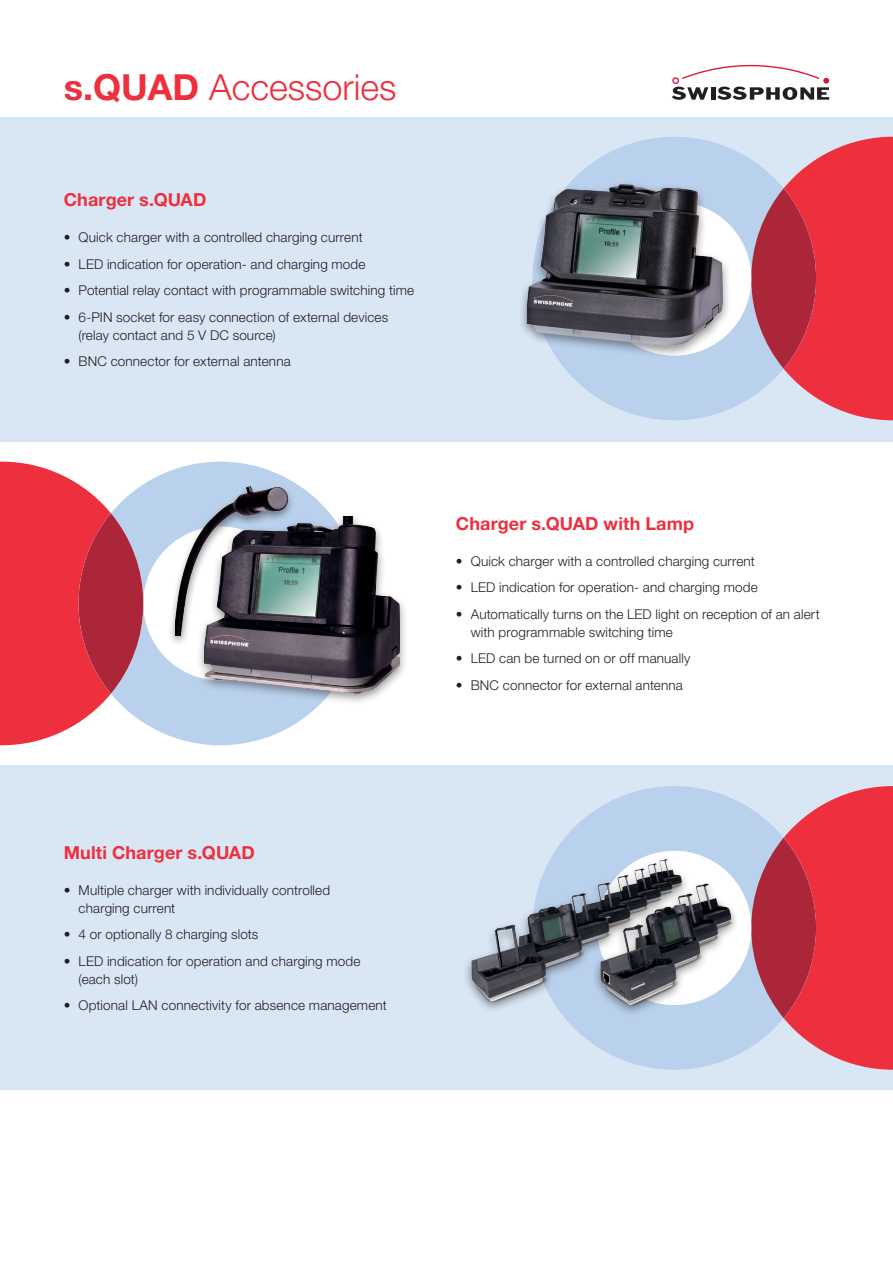
<style>
.page{position:relative;width:893px;height:1263px;background:#fff}
.page>*{position:absolute;margin:0;border:0;box-sizing:border-box;transform-origin:0 0}
.t1{font:300 36px "Helvetica Neue LT Std";color:#ee2f3e}
.t2{font:700 18px "Helvetica Neue LT Std";letter-spacing:.005em;color:#ee2f3e}
.t3{font:300 13.5px/18px "Helvetica Neue LT Std";letter-spacing:.01em;color:#231f20}
.s1{font-weight:700}
</style>
<div class="page">
<div style="left:0;top:117px;width:893px;height:324px;background:#d9e7f5"></div>
<svg style="left:558px;top:137px;width:225px;height:283px;fill:#b9d1ec"></svg>
<svg style="left:784px;top:137px;width:109px;height:283px;background:#eb4655"></svg>
<svg style="left:751px;top:188px;width:65px;height:181px;background:#b13347"></svg>
<svg style="left:672px;top:65px;width:157px;height:35px"></svg>
<div style="left:597px;top:201px;width:154px;height:155px;background:#fff;border-radius:50%"></div>
<div style="left:0;top:766px;width:893px;height:324px;background:#d9e7f5"></div>
<svg style="left:563px;top:786px;width:221px;height:284px;fill:#b9d1ec"></svg>
<svg style="left:784px;top:786px;width:109px;height:284px;background:#eb4755"></svg>
<svg style="left:751px;top:838px;width:65px;height:180px;background:#b13346"></svg>
<svg style="left:111px;top:462px;width:217px;height:283px;fill:#b9d1ec"></svg>
<svg style="left:0;top:462px;width:111px;height:283px;background:#f04855"></svg>
<svg style="left:79px;top:513px;width:64px;height:181px;background:#b13044"></svg>
<div style="left:518px;top:180px;width:218px;height:179px;background:#231f20;opacity:.5"></div>
<img style="left:518px;top:175px;width:217px;height:178px">
<div style="left:195px;top:511px;width:213px;height:195px;background:#231f20;opacity:.5"></div>
<img style="left:198px;top:516px;width:201px;height:185px">
<div style="left:168px;top:483px;width:127px;height:163px;background:#231f20;opacity:.5"></div>
<img style="left:175px;top:479px;width:124px;height:156px">
<div style="left:597px;top:851px;width:154px;height:154px;background:#fff;border-radius:50%"></div>
<div style="left:463px;top:854px;width:277px;height:163px;background:#231f20;opacity:.5"></div>
<img style="left:465px;top:840px;width:271px;height:194px">
<h1 class="t1" style="left:64px;top:65px;width:334px"><span class="s1">s.QUAD</span> Accessories</h1>
<h2 class="t2" style="left:64px;top:189px;width:144px">Charger s.QUAD</h2>
<p class="t3" style="left:64px;top:228px;width:300px">• Quick charger with a controlled charging current</p>
<p class="t3" style="left:64px;top:255px;width:303px">• LED indication for operation- and charging mode</p>
<p class="t3" style="left:64px;top:281px;width:352px">• Potential relay contact with programmable switching time</p>
<p class="t3" style="left:79px;top:308px;width:311px;text-indent:-15px">• 6-PIN socket for easy connection of external devices (relay contact and 5 V DC source)</p>
<p class="t3" style="left:64px;top:352px;width:228px">• BNC connector for external antenna</p>
<h2 class="t2" style="left:456px;top:512px;width:240px">Charger s.QUAD with Lamp</h2>
<p class="t3" style="left:456px;top:552px;width:300px">• Quick charger with a controlled charging current</p>
<p class="t3" style="left:456px;top:578px;width:303px">• LED indication for operation- and charging mode</p>
<p class="t3" style="left:471px;top:605px;width:350px;text-indent:-15px">• Automatically turns on the LED light on reception of an alert with programmable switching time</p>
<p class="t3" style="left:456px;top:649px;width:236px">• LED can be turned on or off manually</p>
<p class="t3" style="left:456px;top:676px;width:228px">• BNC connector for external antenna</p>
<h2 class="t2" style="left:64px;top:841px;width:192px">Multi Charger s.QUAD</h2>
<p class="t3" style="left:79px;top:880px;width:253px;text-indent:-15px">• Multiple charger with individually controlled charging current</p>
<p class="t3" style="left:64px;top:925px;width:196px">• 4 or optionally 8 charging slots</p>
<p class="t3" style="left:79px;top:951px;width:283px;text-indent:-15px">• LED indication for operation and charging mode (each slot)</p>
<p class="t3" style="left:64px;top:996px;width:325px">• Optional LAN connectivity for absence management</p>
</div>
